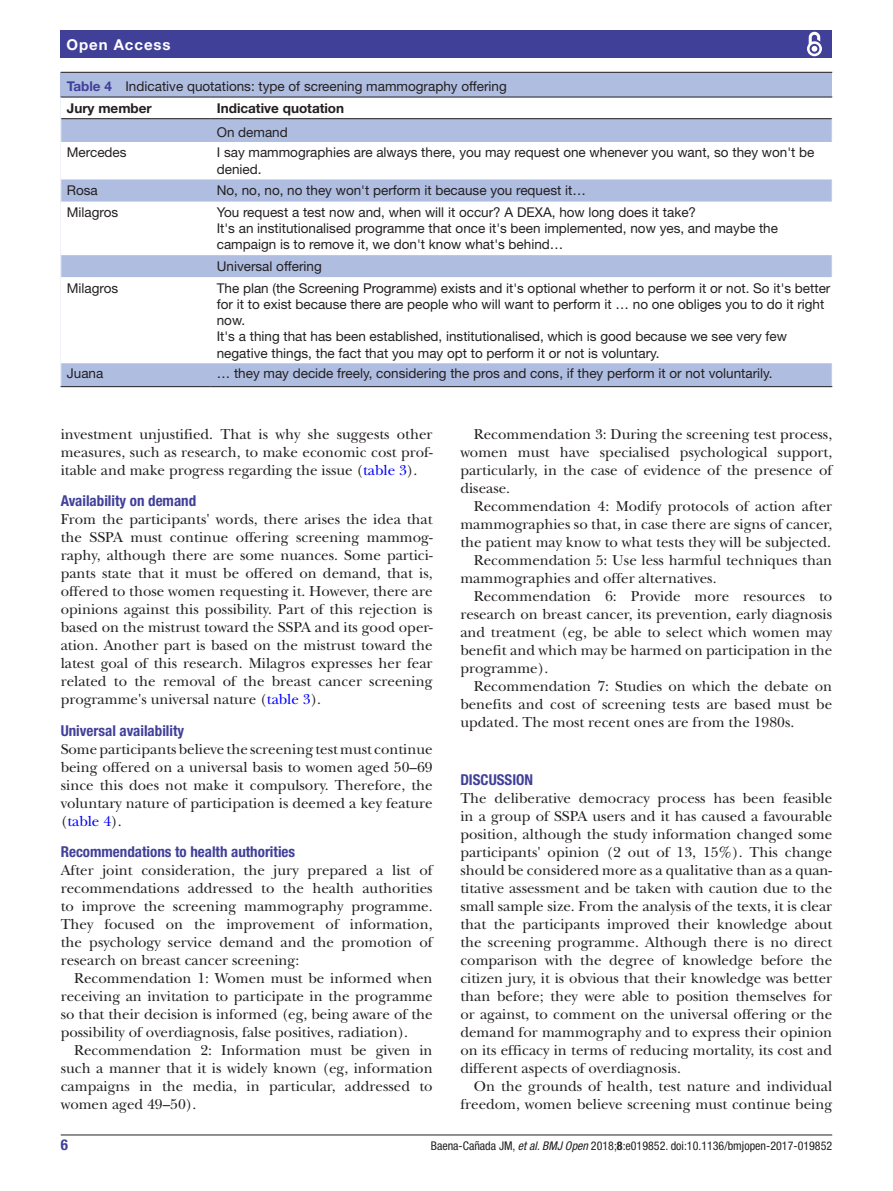
<style>
.page{position:relative;width:893px;height:1191px;background:#fff}
.page>*{position:absolute;margin:0;border:0;box-sizing:border-box;transform-origin:0 0}
.t1{font:15px/18px "New Baskerville";color:#231f20;text-align:justify}
.t2{font:700 condensed 15px "Helvetica Neue LT Std";color:#414099}
.t3{font:700 15px "Helvetica Neue LT Std";letter-spacing:.065em;color:#fff}
.t4{font:13.5px/16.2px "Helvetica Neue LT Std";color:#231f20}
.t5{font:700 13.5px "Helvetica Neue LT Std";color:#231f20}
.t6{font:condensed 12px "Helvetica Neue LT Std";color:#231f20}
.s1{font-weight:700;color:#414099}
.s2{font-weight:700}
.s3{color:#00f}
.s4{font-style:italic}
</style>
<div class="page">
<hr style="left:61px;top:1134px;width:771px;height:1px;background:#231f20">
<div style="left:61px;top:31px;width:771px;height:27px;background:#414099"></div>
<svg style="left:807px;top:31px;width:15px;height:26px"></svg>
<div style="left:61px;top:73px;width:771px;height:314px;background:#afbde1"></div>
<hr style="left:61px;top:72px;width:771px;height:1px;background:#231f20">
<div style="left:61px;top:98px;width:771px;height:20px;background:#fff"></div>
<svg style="left:61px;top:119px;width:771px;height:267px;fill:#fff"></svg>
<hr style="left:61px;top:97px;width:150px;height:1px;background:#231f20">
<hr style="left:61px;top:118px;width:150px;height:1px;background:#231f20">
<hr style="left:211px;top:97px;width:621px;height:1px;background:#231f20">
<hr style="left:211px;top:118px;width:621px;height:1px;background:#231f20">
<hr style="left:61px;top:386px;width:150px;height:1px;background:#231f20">
<hr style="left:211px;top:386px;width:621px;height:1px;background:#231f20">
<svg style="left:60px;top:97px;width:1px;height:45px"></svg>
<svg style="left:60px;top:180px;width:1px;height:21px"></svg>
<svg style="left:60px;top:255px;width:1px;height:22px"></svg>
<svg style="left:60px;top:363px;width:1px;height:23px"></svg>
<p class="t3" style="left:66px;top:35px;width:106px">Open Access</p>
<p class="t4" style="left:67px;top:75px;width:442px;line-height:22px"><span class="s1">Table 4</span> Indicative quotations: type of screening mammography offering<br><span class="s2">Jury member</span></p>
<p class="t5" style="left:217px;top:99px;width:129px">Indicative quotation</p>
<p class="t4" style="left:217px;top:124px;width:73px">On demand</p>
<p class="t4" style="left:67px;top:144px;width:61px">Mercedes</p>
<p class="t4" style="left:217px;top:144px;width:599px">I say mammographies are always there, you may request one whenever you want, so they won't be denied.</p>
<p class="t4" style="left:67px;top:182px;width:32px">Rosa</p>
<p class="t4" style="left:217px;top:182px;width:371px">No, no, no, no they won't perform it because you request it…</p>
<p class="t4" style="left:67px;top:204px;width:53px">Milagros</p>
<p class="t4" style="left:217px;top:204px;width:563px">You request a test now and, when will it occur? A DEXA, how long does it take?<br>It's an institutionalised programme that once it's been implemented, now yes, and maybe the campaign is to remove it, we don't know what's behind…</p>
<p class="t4" style="left:217px;top:258px;width:106px">Universal offering</p>
<p class="t4" style="left:67px;top:280px;width:53px">Milagros</p>
<p class="t4" style="left:217px;top:280px;width:615px">The plan (the Screening Programme) exists and it's optional whether to perform it or not. So it's better for it to exist because there are people who will want to perform it … no one obliges you to do it right now.<br>It's a thing that has been established, institutionalised, which is good because we see very few negative things, the fact that you may opt to perform it or not is voluntary.</p>
<p class="t4" style="left:67px;top:364px;width:38px">Juana</p>
<p class="t4" style="left:217px;top:364px;width:557px">… they may decide freely, considering the pros and cons, if they perform it or not voluntarily.</p>
<p class="t1" style="left:61px;top:425px;width:373px">investment unjustified. That is why she suggests other measures, such as research, to make economic cost prof&shy;itable and make progress regarding the issue (<span class="s3">table 3</span>).</p>
<p class="t2" style="left:61px;top:492px;width:137px">Availability on demand</p>
<p class="t1" style="left:61px;top:510px;width:373px">From the participants' words, there arises the idea that the SSPA must continue offering screening mammog&shy;raphy, although there are some nuances. Some partici&shy;pants state that it must be offered on demand, that is, offered to those women requesting it. However, there are opinions against this possibility. Part of this rejection is based on the mistrust toward the SSPA and its good oper&shy;ation. Another part is based on the mistrust toward the latest goal of this research. Milagros expresses her fear related to the removal of the breast cancer screening programme's universal nature (<span class="s3">table 3</span>).</p>
<p class="t2" style="left:61px;top:721px;width:125px">Universal availability</p>
<p class="t1" style="left:61px;top:740px;width:373px">Some participants believe the screening test must continue being offered on a universal basis to women aged 50–69 since this does not make it compulsory. Therefore, the voluntary nature of participation is deemed a key feature (<span class="s3">table 4</span>).</p>
<p class="t2" style="left:61px;top:843px;width:236px">Recommendations to health authorities</p>
<p class="t1" style="left:61px;top:861px;width:373px">After joint consideration, the jury prepared a list of recommendations addressed to the health authorities to improve the screening mammography programme.<br>They focused on the improvement of information, the psychology service demand and the promotion of research on breast cancer screening:</p>
<p class="t1" style="left:61px;top:969px;width:373px;text-indent:14px">Recommendation 1: Women must be informed when receiving an invitation to participate in the programme so that their decision is informed (eg, being aware of the possibility of overdiagnosis, false positives, radiation).</p>
<p class="t1" style="left:61px;top:1041px;width:373px;text-indent:14px">Recommendation 2: Information must be given in such a manner that it is widely known (eg, information campaigns in the media, in particular, addressed to women aged 49–50).</p>
<p class="t1" style="left:460px;top:425px;width:373px;text-indent:13px">Recommendation 3: During the screening test process, women must have specialised psychological support, particularly, in the case of evidence of the presence of disease.</p>
<p class="t1" style="left:474px;top:497px;width:360px">Recommendation 4: Modify protocols of action after</p>
<p class="t1" style="left:460px;top:515px;width:373px">mammographies so that, in case there are signs of cancer,</p>
<p class="t1" style="left:460px;top:533px;width:372px">the patient may know to what tests they will be subjected.</p>
<p class="t1" style="left:474px;top:551px;width:360px">Recommendation 5: Use less harmful techniques than</p>
<p class="t1" style="left:460px;top:569px;width:258px">mammographies and offer alternatives.</p>
<p class="t1" style="left:474px;top:587px;width:360px">Recommendation 6: Provide more resources to</p>
<p class="t1" style="left:460px;top:605px;width:373px">research on breast cancer, its prevention, early diagnosis</p>
<p class="t1" style="left:460px;top:623px;width:373px">and treatment (eg, be able to select which women may</p>
<p class="t1" style="left:460px;top:641px;width:373px">benefit and which may be harmed on participation in the</p>
<p class="t1" style="left:460px;top:659px;width:89px">programme).</p>
<p class="t1" style="left:474px;top:677px;width:360px">Recommendation 7: Studies on which the debate on</p>
<p class="t1" style="left:460px;top:695px;width:373px">benefits and cost of screening tests are based must be</p>
<p class="t1" style="left:460px;top:713px;width:335px">updated. The most recent ones are from the 1980s.</p>
<p class="t2" style="left:460px;top:771px;width:74px">Discussion</p>
<p class="t1" style="left:460px;top:789px;width:373px">The deliberative democracy process has been feasible in a group of SSPA users and it has caused a favourable position, although the study information changed some participants' opinion (2 out of 13, 15%). This change should be considered more as a qualitative than as a quan&shy;titative assessment and be taken with caution due to the small sample size. From the analysis of the texts, it is clear that the participants improved their knowledge about the screening programme. Although there is no direct comparison with the degree of knowledge before the citizen jury, it is obvious that their knowledge was better than before; they were able to position themselves for or against, to comment on the universal offering or the demand for mammography and to express their opinion on its efficacy in terms of reducing mortality, its cost and different aspects of overdiagnosis.</p>
<p class="t1" style="left:460px;top:1077px;width:373px;text-align:right">On the grounds of health, test nature and individual freedom, women believe screening must continue being</p>
<p class="t2" style="left:61px;top:1135px;width:9px">6</p>
<p class="t6" style="left:431px;top:1138px;width:403px">Baena-Cañada JM, <span class="s4">et al</span>. <span class="s4">BMJ Open</span> 2018;<span class="s2">8</span>:e019852. doi:10.1136/bmjopen-2017-019852</p>
</div>
